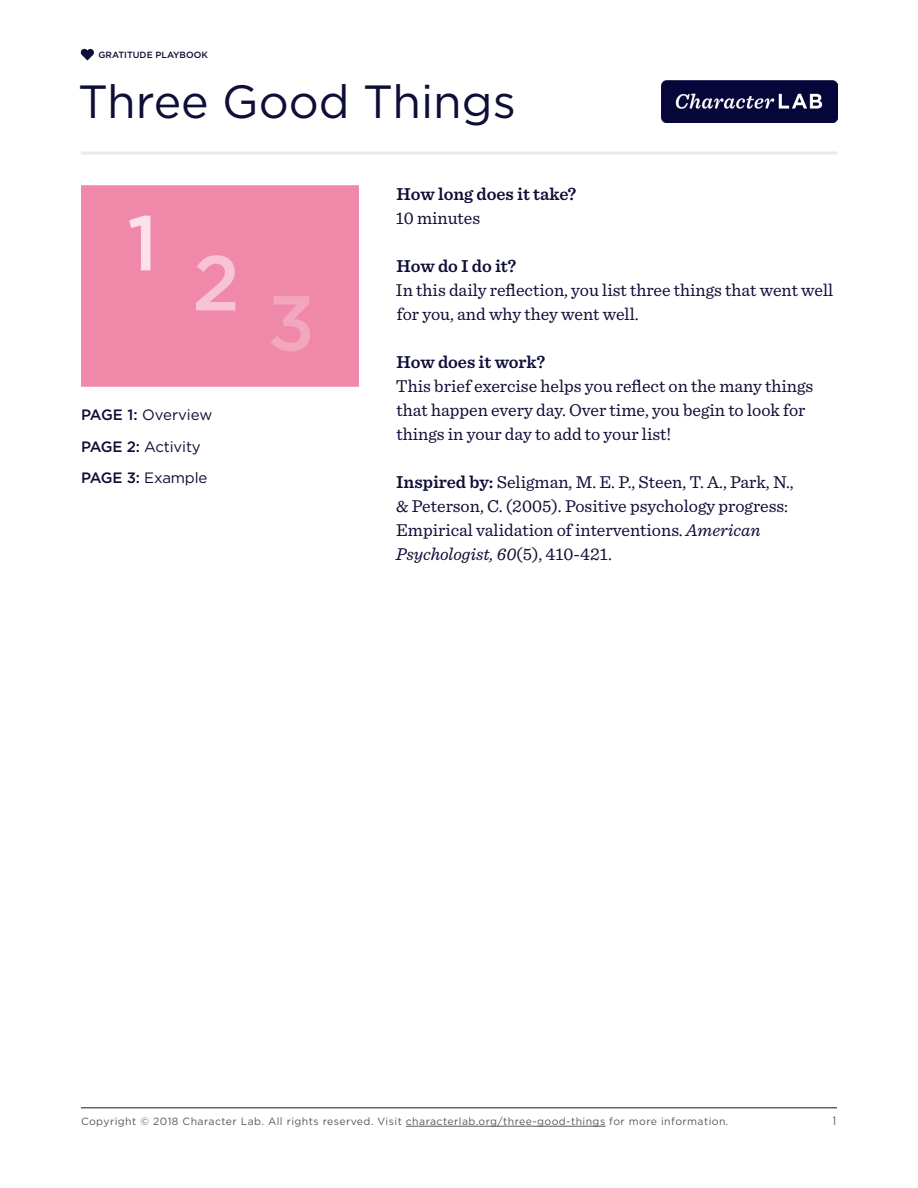
<style>
.page{position:relative;width:918px;height:1188px;background:#fff}
.page>*{position:absolute;margin:0;border:0;box-sizing:border-box;transform-origin:0 0}
.t1{font:46.5px "Gotham";color:#0e0e37}
.t2{font:18px/24px "Sentinel";color:#0e0e37}
.t3{font:600 18px "Sentinel";color:#0e0e37}
.t4{font:15px "Gotham";letter-spacing:-.01em;color:#0e0e37}
.t5{font:12px "Gotham";color:#231f20}
.t6{font:10.5px "Gotham";letter-spacing:.04em;color:#57585a}
.t7{font:500 9px "Gotham";color:#0e0e37}
.s1{font-weight:500}
.s2{font-weight:600}
.s3{font-style:italic}
</style>
<div class="page">
<hr style="left:81px;top:1107px;width:756px;height:1px;background:#57585a">
<img style="left:662px;top:80px;width:175px;height:42px">
<svg style="left:80px;top:48px;width:14px;height:13px"></svg>
<hr style="left:81px;top:152px;width:756px;height:2px;background:#421149">
<div style="left:81px;top:186px;width:278px;height:201px;background:#f088aa"></div>
<hr style="left:406px;top:1126px;width:200px;height:1px;background:#57585a">
<p class="t7" style="left:99px;top:49px;width:111px">GRATITUDE PLAYBOOK</p>
<p class="t1" style="left:78px;top:72px;width:439px">Three Good Things</p>
<p class="t4" style="left:81px;top:405px;width:133px"><span class="s1">PAGE 1:</span> Overview</p>
<p class="t4" style="left:81px;top:437px;width:121px"><span class="s1">PAGE 2:</span> Activity</p>
<p class="t4" style="left:81px;top:468px;width:128px"><span class="s1">PAGE 3:</span> Example</p>
<p class="t3" style="left:396px;top:180px;width:182px">How long does it take?</p>
<p class="t2" style="left:396px;top:205px;width:86px">10 minutes</p>
<p class="t3" style="left:396px;top:252px;width:121px">How do I do it?</p>
<p class="t2" style="left:396px;top:277px;width:439px">In this daily reflection, you list three things that went well for you, and why they went well.</p>
<p class="t3" style="left:396px;top:348px;width:150px">How does it work?</p>
<p class="t2" style="left:396px;top:373px;width:419px">This brief exercise helps you reflect on the many things that happen every day. Over time, you begin to look for things in your day to add to your list!</p>
<p class="t2" style="left:396px;top:469px;width:400px"><span class="s2">Inspired by:</span> Seligman, M. E. P., Steen, T. A., Park, N., &amp; Peterson, C. (2005). Positive psychology progress:<br>Empirical validation of interventions. <span class="s3">American Psychologist, 60</span>(5), 410-421.</p>
<p class="t6" style="left:81px;top:1115px;width:649px">Copyright © 2018 Character Lab. All rights reserved. Visit characterlab.org/three-good-things for more information.</p>
<p class="t5" style="left:833px;top:1113px;width:6px">1</p>
</div>
